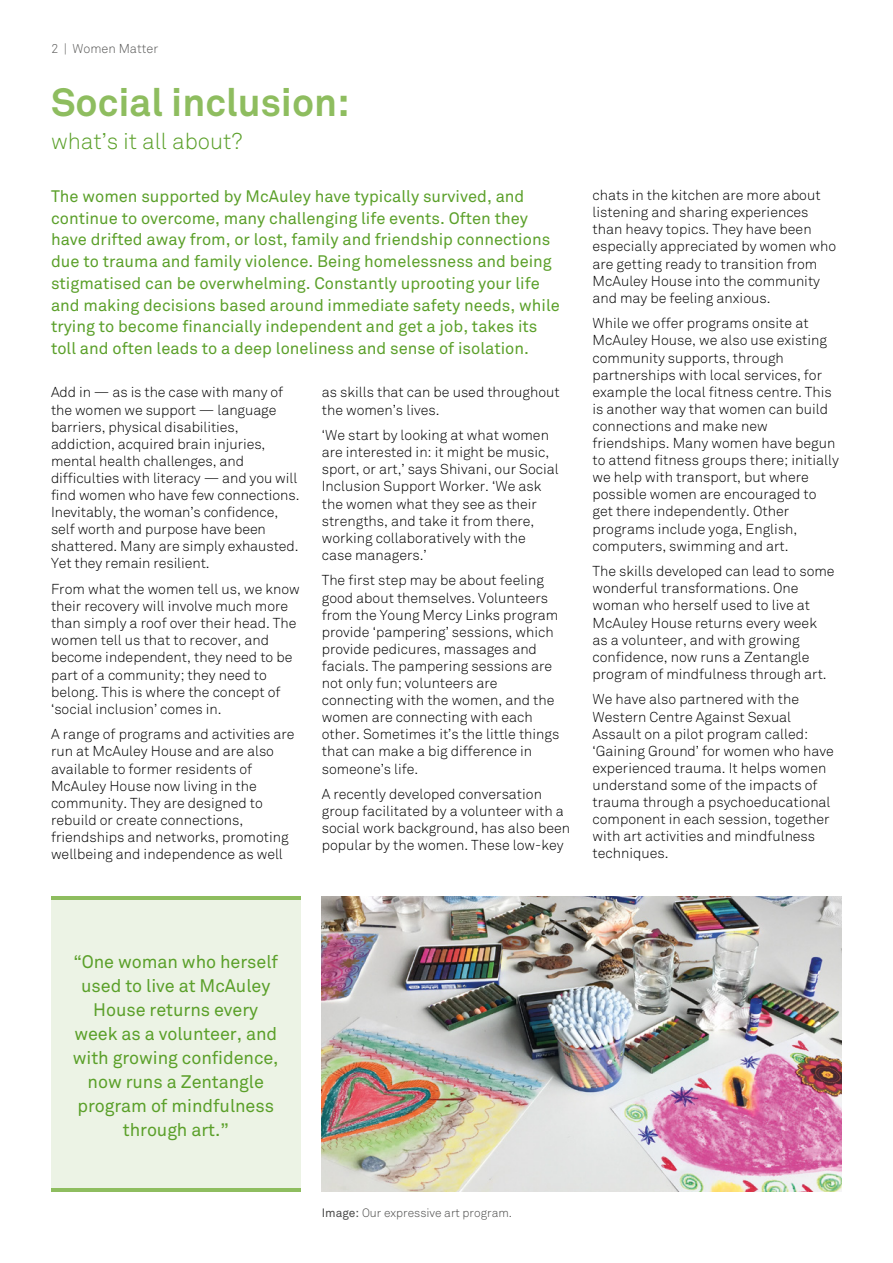
<style>
.page{position:relative;width:893px;height:1263px;background:#fff}
.page>*{position:absolute;margin:0;border:0;box-sizing:border-box;transform-origin:0 0}
.t1{font:700 38.85px "Akkurat";color:#8ebd5f}
.t2{font:300 22.5px "Akkurat";color:#5ba02a}
.t3{font:18px/24px "Akkurat";letter-spacing:-.005em;color:#5ba02a;text-align:center}
.t4{font:16.5px/21.8px "Akkurat";color:#5ba02a}
.t5{font:300 14.25px/17.1px "Akkurat";color:#000}
.t6{font:300 12.75px "Akkurat";color:#575756}
.t7{font:300 12px "Akkurat";color:#4a4a49}
.s1{font-weight:400}
</style>
<div class="page">
<div style="left:51px;top:900px;width:249px;height:290px;background:#ecf3e5"></div>
<img style="left:322px;top:896px;width:520px;height:296px">
<svg style="left:51px;top:896px;width:249px;height:4px"></svg>
<svg style="left:51px;top:1189px;width:249px;height:3px"></svg>
<p class="t6" style="left:51px;top:41px;width:109px">2 | Women Matter</p>
<h1 class="t1" style="left:51px;top:78px;width:300px">Social inclusion:</h1>
<h2 class="t2" style="left:51px;top:128px;width:193px">what’s it all about?</h2>
<p class="t4" style="left:51px;top:186px;width:510px">The women supported by McAuley have typically survived, and continue to overcome, many challenging life events. Often they have drifted away from, or lost, family and friendship connections due to trauma and family violence. Being homelessness and being stigmatised can be overwhelming. Constantly uprooting your life and making decisions based around immediate safety needs, while trying to become financially independent and get a job, takes its toll and often leads to a deep loneliness and sense of isolation.</p>
<p class="t5" style="left:51px;top:384px;width:250px">Add in — as is the case with many of the women we support — language barriers, physical disabilities, addiction, acquired brain injuries, mental health challenges, and difficulties with literacy — and you will find women who have few connections.<br>Inevitably, the woman’s confidence, self worth and purpose have been shattered. Many are simply exhausted.<br>Yet they remain resilient.</p>
<p class="t5" style="left:51px;top:581px;width:250px">From what the women tell us, we know their recovery will involve much more than simply a roof over their head. The women tell us that to recover, and become independent, they need to be part of a community; they need to belong. This is where the concept of ‘social inclusion’ comes in.</p>
<p class="t5" style="left:51px;top:726px;width:245px">A range of programs and activities are run at McAuley House and are also available to former residents of McAuley House now living in the community. They are designed to rebuild or create connections, friendships and networks, promoting wellbeing and independence as well</p>
<p class="t5" style="left:322px;top:384px;width:239px">as skills that can be used throughout the women’s lives.</p>
<p class="t5" style="left:322px;top:427px;width:239px">‘We start by looking at what women are interested in: it might be music, sport, or art,’ says Shivani, our Social<br>Inclusion Support Worker. ‘We ask the women what they see as their strengths, and take it from there, working collaboratively with the case managers.’</p>
<p class="t5" style="left:322px;top:572px;width:239px">The first step may be about feeling good about themselves. Volunteers from the Young Mercy Links program provide ‘pampering’ sessions, which provide pedicures, massages and facials. The pampering sessions are not only fun; volunteers are connecting with the women, and the women are connecting with each other. Sometimes it’s the little things that can make a big difference in someone’s life.</p>
<p class="t5" style="left:322px;top:786px;width:250px">A recently developed conversation group facilitated by a volunteer with a social work background, has also been popular by the women. These low-key</p>
<p class="t5" style="left:592px;top:187px;width:245px">chats in the kitchen are more about listening and sharing experiences than heavy topics. They have been especially appreciated by women who are getting ready to transition from McAuley House into the community and may be feeling anxious.</p>
<p class="t5" style="left:592px;top:315px;width:248px">While we offer programs onsite at McAuley House, we also use existing community supports, through partnerships with local services, for example the local fitness centre. This is another way that women can build connections and make new friendships. Many women have begun to attend fitness groups there; initially we help with transport, but where possible women are encouraged to get there independently. Other programs include yoga, English, computers, swimming and art.</p>
<p class="t5" style="left:592px;top:563px;width:244px">The skills developed can lead to some wonderful transformations. One woman who herself used to live at McAuley House returns every week as a volunteer, and with growing confidence, now runs a Zentangle program of mindfulness through art.</p>
<p class="t5" style="left:592px;top:691px;width:243px">We have also partnered with the<br>Western Centre Against Sexual<br>Assault on a pilot program called: ‘Gaining Ground’ for women who have experienced trauma. It helps women understand some of the impacts of trauma through a psychoeducational component in each session, together with art activities and mindfulness techniques.</p>
<p class="t3" style="left:73px;top:950px;width:207px">“One woman who herself used to live at McAuley<br>House returns every week as a volunteer, and with growing confidence, now runs a Zentangle program of mindfulness through art.”</p>
<p class="t7" style="left:322px;top:1205px;width:192px"><span class="s1">Image:</span> Our expressive art program.</p>
</div>
